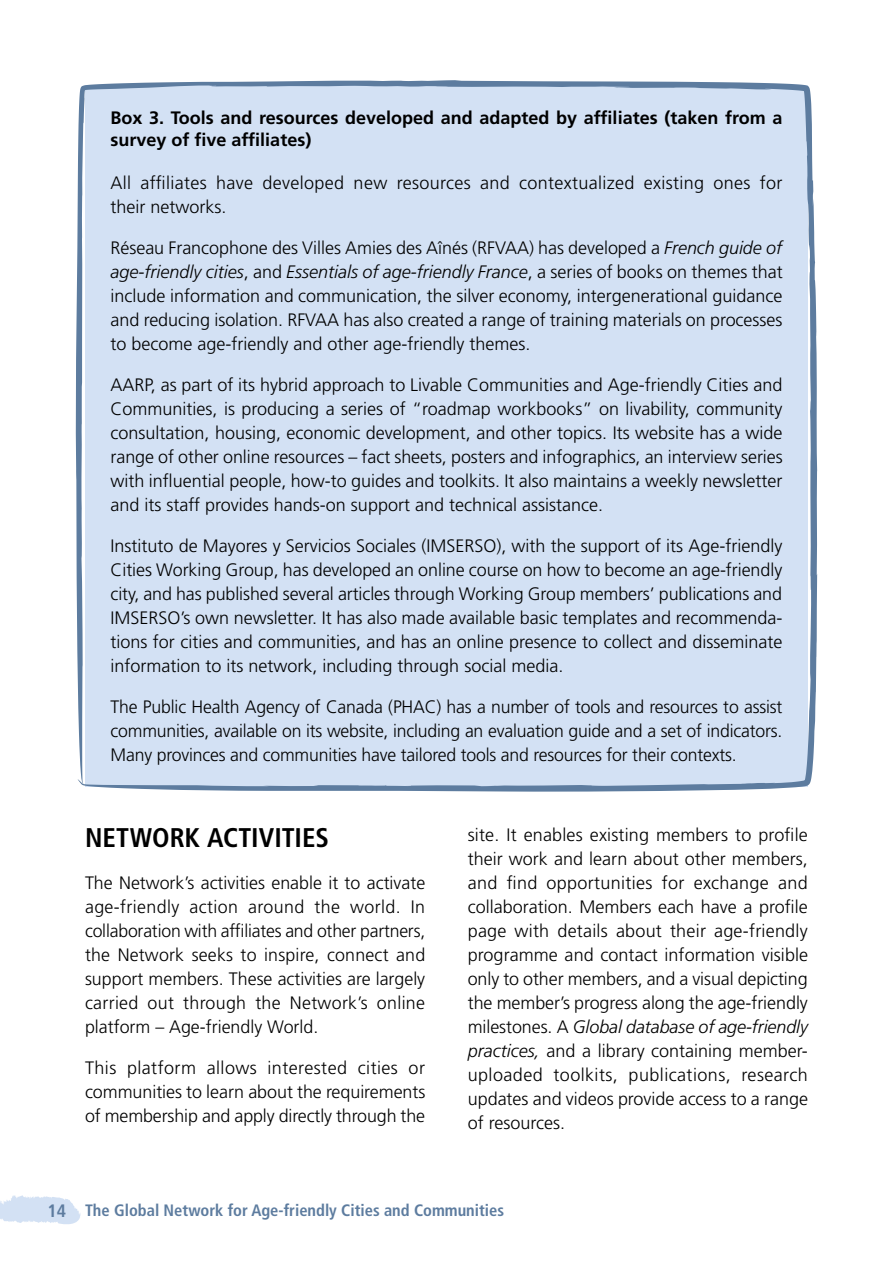
<style>
.page{position:relative;width:893px;height:1263px;background:#fff}
.page>*{position:absolute;margin:0;border:0;box-sizing:border-box;transform-origin:0 0}
.t1{font:700 condensed 27px "Frutiger LT Std";color:#000}
.t2{font:300 18px/24px "Frutiger LT Std";color:#000;text-align:justify}
.t3{font:700 18px/21.6px "Frutiger LT Std";color:#000}
.t4{font:300 18px/24px "Frutiger LT Std";letter-spacing:.02em;color:#000}
.t5{font:700 condensed 16.5px "Frutiger LT Std";color:#5d7c9f}
.s1{font-style:italic}
.s2{font-size:18px}
</style>
<div class="page">
<svg style="left:0;top:1195px;width:81px;height:29px"></svg>
<div style="left:75px;top:80px;width:743px;height:712px;background:#d3e1f4"></div>
<p class="t3" style="left:111px;top:107px;width:673px">Box 3. Tools and resources developed and adapted by affiliates (taken from a survey of five affiliates)</p>
<p class="t4" style="left:111px;top:171px;width:673px">All affiliates have developed new resources and contextualized existing ones for their networks.</p>
<p class="t2" style="left:111px;top:236px;width:674px">Réseau Francophone des Villes Amies des Aînés (RFVAA) has developed a <span class="s1">French guide of age-friendly cities</span>, and <span class="s1">Essentials of age-friendly France</span>, a series of books on themes that include information and communication, the silver economy, intergenerational guidance and reducing isolation. RFVAA has also created a range of training materials on processes to become age-friendly and other age-friendly themes.</p>
<p class="t2" style="left:111px;top:373px;width:674px">AARP, as part of its hybrid approach to Livable Communities and Age-friendly Cities and Communities, is producing a series of “roadmap workbooks” on livability, community consultation, housing, economic development, and other topics. Its website has a wide range of other online resources – fact sheets, posters and infographics, an interview series with influential people, how-to guides and toolkits. It also maintains a weekly newsletter and its staff provides hands-on support and technical assistance.</p>
<p class="t2" style="left:111px;top:534px;width:673px">Instituto de Mayores y Servicios Sociales (IM SERSO), with the support of its Age-friendly Cities Working Group, has developed an online course on how to become an age-friendly city, and has published several articles through Working Group members’ publications and IMSERSO’s own newsletter. It has also made available basic templates and recommenda&shy;tions for cities and communities, and has an online presence to collect and disseminate information to its network, including through social media.</p>
<p class="t2" style="left:111px;top:695px;width:673px">The Public Health Agency of Canada (PHAC) has a number of tools and resources to assist communities, available on its website, including an evaluation guide and a set of indicators.<br>Many provinces and communities have tailored tools and resources for their contexts.</p>
<h1 class="t1" style="left:85px;top:822px;width:245px">NETWORK ACTIVITIES</h1>
<p class="t2" style="left:85px;top:871px;width:342px">The Network’s activities enable it to activate age-friendly action around the world. In collaboration with affiliates and other partners, the Network seeks to inspire, connect and support members. These activities are largely carried out through the Network’s online platform – Age-friendly World.</p>
<p class="t2" style="left:85px;top:1056px;width:342px">This platform allows interested cities or communities to learn about the requirements of membership and apply directly through the</p>
<p class="t2" style="left:468px;top:823px;width:342px">site. It enables existing members to profile their work and learn about other members, and find opportunities for exchange and collaboration. Members each have a profile page with details about their age-friendly programme and contact information visible only to other members, and a visual depicting the member’s progress along the age-friendly milestones. A <span class="s1">Global database of age-friendly practices,</span> and a library containing member&shy;uploaded toolkits, publications, research updates and videos provide access to a range of resources.</p>
<p class="t5" style="left:48px;top:1200px;width:458px"><span class="s2">14</span> The Global Network for Age-friendly Cities and Communities</p>
</div>
